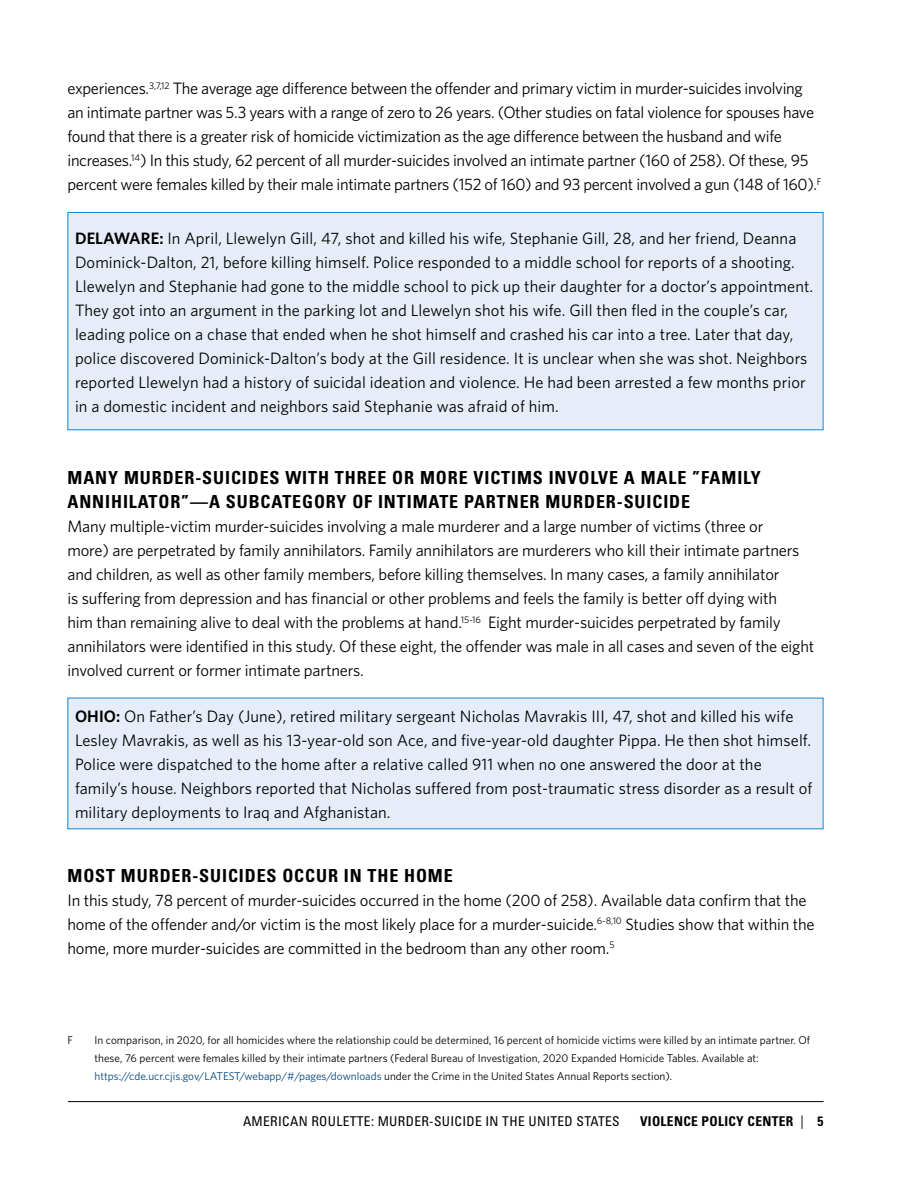
<style>
.page{position:relative;width:918px;height:1188px;background:#fff}
.page>*{position:absolute;margin:0;border:0;box-sizing:border-box;transform-origin:0 0}
.t1{font:700 condensed 18px/24px "Univers LT Pro";letter-spacing:.05em;color:#000}
.t2{font:16.5px/24px "Whitney";letter-spacing:-.01em;color:#000}
.t3{font:condensed 13.5px "Univers LT Pro";letter-spacing:.025em;color:#000}
.t4{font:700 condensed 13.5px "Univers LT Pro";letter-spacing:.025em;color:#000}
.t5{font:11.25px/18px "Whitney";color:#000}
.s1{font-weight:600}
.s2{color:#00467f}
.s3{font-weight:400}
</style>
<div class="page">
<hr style="left:0;top:1101px;width:824px;height:1px;background:#000">
<div style="left:0;top:1093px;width:68px;height:15px;background:#fff"></div>
<div style="left:68px;top:212px;width:755px;height:218px;background:#e6edf8"></div>
<div style="left:68px;top:212px;width:756px;height:218px;border:1px solid #118acb"></div>
<div style="left:68px;top:698px;width:755px;height:131px;background:#e6edf8"></div>
<p class="t2" style="left:67px;top:76px;width:756px">experiences.<sup>3,7,12</sup> The average age difference between the offender and primary victim in murder-suicides involving an intimate partner was 5.3 years with a range of zero to 26 years. (Other studies on fatal violence for spouses have found that there is a greater risk of homicide victimization as the age difference between the husband and wife increases.<sup>14</sup>) In this study, 62 percent of all murder-suicides involved an intimate partner (160 of 258). Of these, 95 percent were females killed by their male intimate partners (152 of 160) and 93 percent involved a gun (148 of 160).<sup>F</sup></p>
<p class="t2" style="left:75px;top:226px;width:740px"><span class="s1">DELAWARE:</span> In April, Llewelyn Gill, 47, shot and killed his wife, Stephanie Gill, 28, and her friend, Deanna Dominick-Dalton, 21, before killing himself. Police responded to a middle school for reports of a shooting.<br>Llewelyn and Stephanie had gone to the middle school to pick up their daughter for a doctor’s appointment.<br>They got into an argument in the parking lot and Llewelyn shot his wife. Gill then fled in the couple’s car, leading police on a chase that ended when he shot himself and crashed his car into a tree. Later that day, police discovered Dominick-Dalton’s body at the Gill residence. It is unclear when she was shot. Neighbors reported Llewelyn had a history of suicidal ideation and violence. He had been arrested a few months prior in a domestic incident and neighbors said Stephanie was afraid of him.</p>
<p class="t1" style="left:68px;top:466px;width:695px">MANY MURDER-SUICIDES WITH THREE OR MORE VICTIMS INVOLVE A MALE ”FAMILY<br>ANNIHILATOR”—A SUBCATEGORY OF INTIMATE PARTNER MURDER-SUICIDE</p>
<p class="t2" style="left:67px;top:514px;width:748px">Many multiple-victim murder-suicides involving a male murderer and a large number of victims (three or<br>more) are perpetrated by family annihilators. Family annihilators are murderers who kill their intimate partners and children, as well as other family members, before killing themselves. In many cases, a family annihilator<br>is suffering from depression and has financial or other problems and feels the family is better off dying with<br>him than remaining alive to deal with the problems at hand.<sup>15-16</sup> Eight murder-suicides perpetrated by family annihilators were identified in this study. Of these eight, the offender was male in all cases and seven of the eight involved current or former intimate partners.</p>
<p class="t2" style="left:75px;top:704px;width:739px"><span class="s1">OHIO:</span> On Father’s Day (June), retired military sergeant Nicholas Mavrakis III, 47, shot and killed his wife Lesley Mavrakis, as well as his 13-year-old son Ace, and five-year-old daughter Pippa. He then shot himself.<br>Police were dispatched to the home after a relative called 911 when no one answered the door at the family’s house. Neighbors reported that Nicholas suffered from post-traumatic stress disorder as a result of military deployments to Iraq and Afghanistan.</p>
<p class="t1" style="left:68px;top:863px;width:387px">MOST MURDER-SUICIDES OCCUR IN THE HOME</p>
<p class="t2" style="left:67px;top:888px;width:749px">In this study, 78 percent of murder-suicides occurred in the home (200 of 258). Available data confirm that the home of the offender and/or victim is the most likely place for a murder-suicide.<sup>6-8,10</sup> Studies show that within the home, more murder-suicides are committed in the bedroom than any other room.<sup>5</sup></p>
<p class="t5" style="left:68px;top:1031px;width:7px">F</p>
<p class="t5" style="left:94px;top:1031px;width:717px">In comparison, in 2020, for all homicides where the relationship could be determined, 16 percent of homicide victims were killed by an intimate partner. Of these, 76 percent were females killed by their intimate partners (Federal Bureau of Investigation, 2020 Expanded Homicide Tables. Available at: <span class="s2">https://cde.ucr.cjis.gov/LATEST/webapp/#/pages/downloads</span> under the Crime in the United States Annual Reports section).</p>
<p class="t3" style="left:243px;top:1112px;width:378px">AMERICAN ROULETTE: MURDER-SUICIDE IN THE UNITED STATES</p>
<p class="t4" style="left:640px;top:1113px;width:185px">VIOLENCE POLICY CENTER <span class="s3">|</span> 5</p>
</div>
